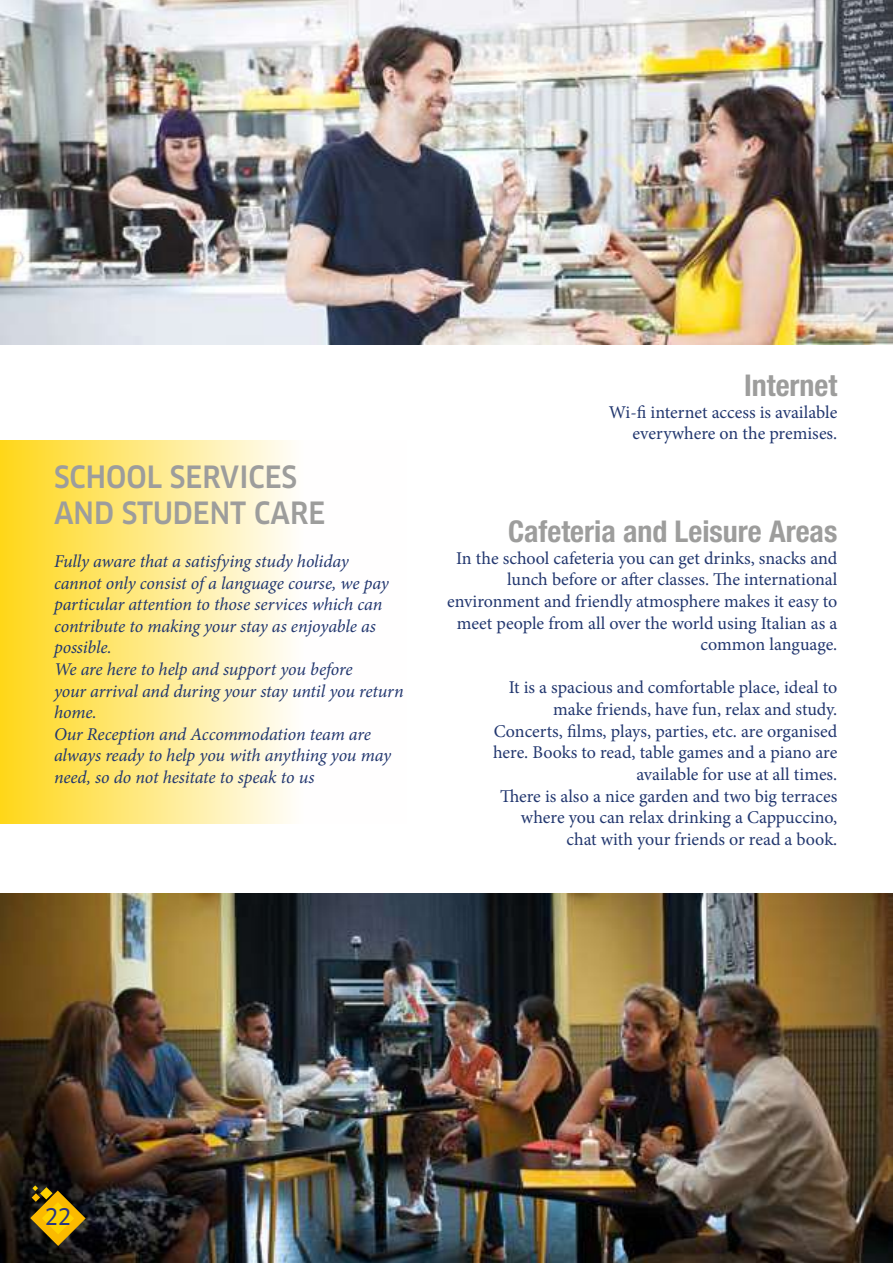
<style>
.page{position:relative;width:893px;height:1263px;background:#fff}
.page>*{position:absolute;margin:0;border:0;box-sizing:border-box;transform-origin:0 0}
.t1{font:700 condensed 30px "Helvetica Neue LT Std";color:#9d9d9c}
.t2{font:500 30px/36px "Clan Narrow";color:#9d9d9c}
.t3{font:22.5px "Clan Narrow News";color:#283583}
.t4{font:18px/21.6px "Minion Pro";color:#22376f;text-align:right}
.t5{font:italic 18px/21.6px "Minion Pro";letter-spacing:-.01em;color:#22376f}
</style>
<div class="page">
<img style="left:0;top:0;width:893px;height:344px">
<svg style="left:0;top:440px;width:292px;height:383px;background:#ffe985"></svg>
<img style="left:0;top:893px;width:893px;height:370px">
<svg style="left:30px;top:1185px;width:56px;height:61px;background:#866a0b"></svg>
<h1 class="t2" style="left:54px;top:459px;width:273px">SCHOOL SERVICES<br>AND STUDENT CARE</h1>
<p class="t5" style="left:54px;top:550px;width:351px">Fully aware that a satisfying study holiday<br>cannot only consist of a language course, we pay particular attention to those services which can contribute to making your stay as enjoyable as possible.<br>We are here to help and support you before<br>your arrival and during your stay until you return home.<br>Our Reception and Accommodation team are always ready to help you with anything you may need, so do not hesitate to speak to us</p>
<h1 class="t1" style="left:744px;top:367px;width:95px">Internet</h1>
<p class="t4" style="left:609px;top:401px;width:230px">Wi-fi internet access is available everywhere on the premises.</p>
<h1 class="t1" style="left:508px;top:513px;width:331px">Cafeteria and Leisure Areas</h1>
<p class="t4" style="left:447px;top:547px;width:392px">In the school cafeteria you can get drinks, snacks and lunch before or after classes. The international environment and friendly atmosphere makes it easy to meet people from all over the world using Italian as a common language.</p>
<p class="t4" style="left:493px;top:677px;width:346px">It is a spacious and comfortable place, ideal to make friends, have fun, relax and study.<br>Concerts, films, plays, parties, etc. are organised here. Books to read, table games and a piano are available for use at all times.<br>There is also a nice garden and two big terraces where you can relax drinking a Cappuccino, chat with your friends or read a book.</p>
<p class="t3" style="left:45px;top:1203px;width:28px">22</p>
</div>
